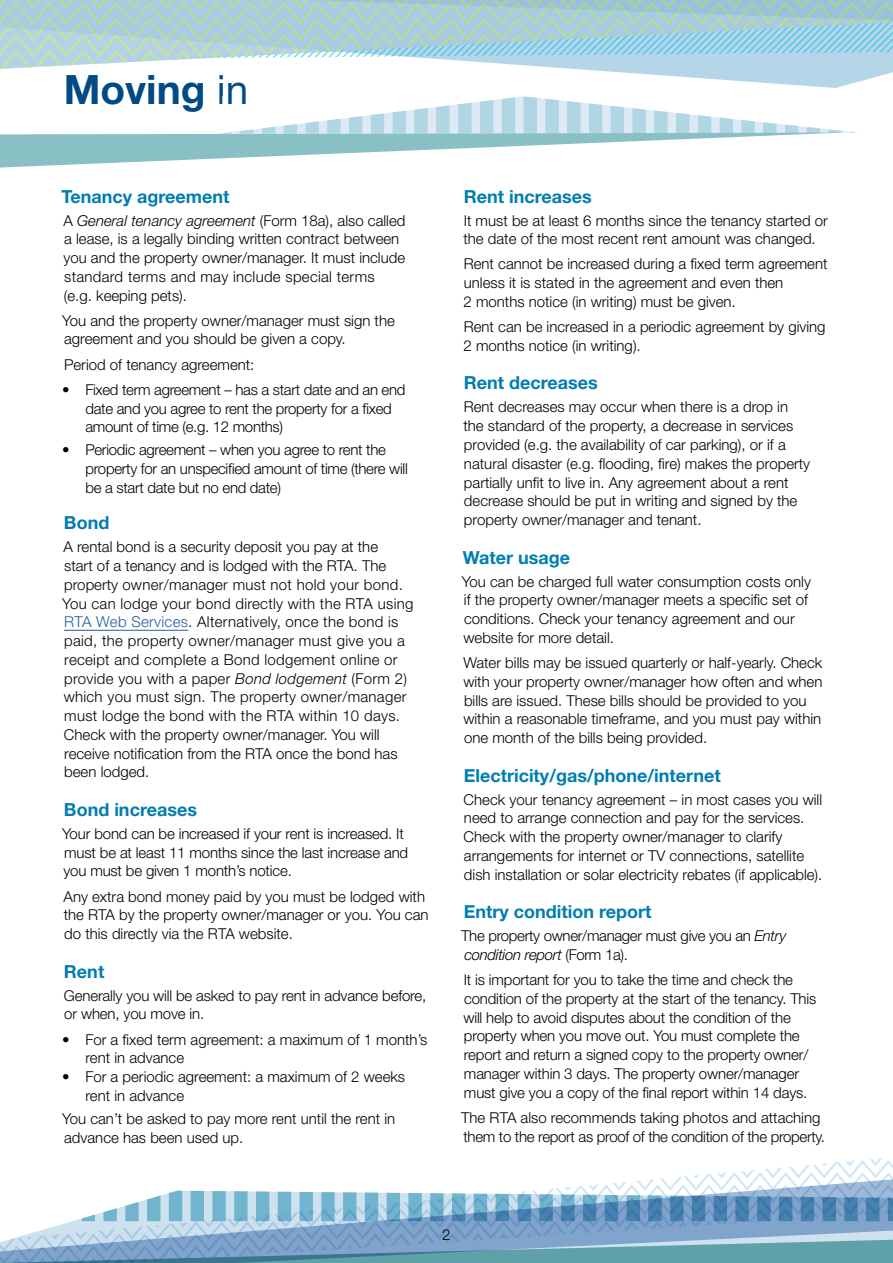
<style>
.page{position:relative;width:893px;height:1263px;background:#fff}
.page>*{position:absolute;margin:0;border:0;box-sizing:border-box;transform-origin:0 0}
.t1{font:700 40.5px "Helvetica Neue";color:#004b85}
.t2{font:700 18px "Helvetica Neue";color:#007db0}
.t3{font:300 15px/18.8px "Helvetica Neue";color:#000}
.t4{font:300 15px/18.8px "Helvetica Neue";letter-spacing:.02em;color:#000}
.t5{font:300 15px/18.8px "Helvetica Neue";letter-spacing:-.02em;color:#000}
.s1{font-weight:400}
.s2{font-style:italic}
.s3{color:#215e9e}
</style>
<div class="page">
<svg style="left:577px;top:69px;width:316px;height:19px"></svg>
<svg style="left:0;top:1158px;width:893px;height:105px"></svg>
<svg style="left:0;top:0;width:893px;height:69px;background:#afd3da"></svg>
<svg style="left:0;top:96px;width:858px;height:72px"></svg>
<hr style="left:64px;top:630px;width:124px;height:1px;background:#215e9e">
<h1 class="t1" style="left:64px;top:65px;width:186px">Moving <span class="s1">in</span></h1>
<p class="t2" style="left:62px;top:185px;width:170px">Tenancy agreement</p>
<p class="t3" style="left:63px;top:211px;width:343px">A <span class="s2">General tenancy agreement</span> (Form 18a), also called a lease, is a legally binding written contract between you and the property owner/manager. It must include standard terms and may include special terms (e.g. keeping pets).</p>
<p class="t3" style="left:62px;top:311px;width:334px">You and the property owner/manager must sign the agreement and you should be given a copy.</p>
<p class="t3" style="left:64px;top:355px;width:192px">Period of tenancy agreement:</p>
<p class="t5" style="left:85px;top:380px;width:321px;text-indent:-23px">• Fixed term agreement – has a start date and an end date and you agree to rent the property for a fixed amount of time (e.g. 12 months)</p>
<p class="t5" style="left:86px;top:440px;width:324px;text-indent:-23px">• Periodic agreement – when you agree to rent the property for an unspecified amount of time (there will be a start date but no end date)</p>
<p class="t2" style="left:64px;top:512px;width:47px">Bond</p>
<p class="t4" style="left:62px;top:537px;width:353px">A rental bond is a security deposit you pay at the<br>start of a tenancy and is lodged with the RTA. The property owner/manager must not hold your bond.<br>You can lodge your bond directly with the RTA using <span class="s3">RTA Web Services</span>. Alternatively, once the bond is paid, the property owner/manager must give you a receipt and complete a Bond lodgement online or provide you with a paper <span class="s2">Bond lodgement</span> (Form 2) which you must sign. The property owner/manager must lodge the bond with the RTA within 10 days.<br>Check with the property owner/manager. You will receive notification from the RTA once the bond has been lodged.</p>
<p class="t2" style="left:64px;top:798px;width:135px">Bond increases</p>
<p class="t3" style="left:62px;top:824px;width:348px">Your bond can be increased if your rent is increased. It must be at least 11 months since the last increase and you must be given 1 month’s notice.</p>
<p class="t3" style="left:64px;top:886px;width:366px">Any extra bond money paid by you must be lodged with the RTA by the property owner/manager or you. You can do this directly via the RTA website.</p>
<p class="t2" style="left:64px;top:960px;width:42px">Rent</p>
<p class="t3" style="left:64px;top:986px;width:364px">Generally you will be asked to pay rent in advance before, or when, you move in.</p>
<p class="t3" style="left:86px;top:1029px;width:343px;text-indent:-23px">• For a fixed term agreement: a maximum of 1 month’s rent in advance</p>
<p class="t3" style="left:86px;top:1067px;width:321px;text-indent:-23px">• For a periodic agreement: a maximum of 2 weeks rent in advance</p>
<p class="t3" style="left:62px;top:1109px;width:335px">You can’t be asked to pay more rent until the rent in advance has been used up.</p>
<p class="t2" style="left:464px;top:185px;width:129px">Rent increases</p>
<p class="t3" style="left:463px;top:211px;width:366px">It must be at least 6 months since the tenancy started or the date of the most recent rent amount was changed.</p>
<p class="t3" style="left:463px;top:254px;width:366px">Rent cannot be increased during a fixed term agreement unless it is stated in the agreement and even then<br>2 months notice (in writing) must be given.</p>
<p class="t3" style="left:463px;top:317px;width:364px">Rent can be increased in a periodic agreement by giving<br>2 months notice (in writing).</p>
<p class="t2" style="left:464px;top:372px;width:136px">Rent decreases</p>
<p class="t3" style="left:463px;top:397px;width:348px">Rent decreases may occur when there is a drop in the standard of the property, a decrease in services provided (e.g. the availability of car parking), or if a natural disaster (e.g. flooding, fire) makes the property partially unfit to live in. Any agreement about a rent decrease should be put in writing and signed by the property owner/manager and tenant.</p>
<p class="t2" style="left:463px;top:546px;width:109px">Water usage</p>
<p class="t3" style="left:462px;top:572px;width:351px">You can be charged full water consumption costs only if the property owner/manager meets a specific set of conditions. Check your tenancy agreement and our website for more detail.</p>
<p class="t3" style="left:463px;top:653px;width:361px">Water bills may be issued quarterly or half-yearly. Check with your property owner/manager how often and when bills are issued. These bills should be provided to you within a reasonable timeframe, and you must pay within one month of the bills being provided.</p>
<p class="t2" style="left:464px;top:764px;width:258px">Electricity/gas/phone/internet</p>
<p class="t3" style="left:464px;top:790px;width:360px">Check your tenancy agreement – in most cases you will need to arrange connection and pay for the services.<br>Check with the property owner/manager to clarify arrangements for internet or TV connections, satellite dish installation or solar electricity rebates (if applicable).</p>
<p class="t2" style="left:464px;top:901px;width:189px">Entry condition report</p>
<p class="t5" style="left:461px;top:926px;width:327px">The property owner/manager must give you an <span class="s2">Entry condition report</span> (Form 1a).</p>
<p class="t3" style="left:463px;top:970px;width:354px">It is important for you to take the time and check the condition of the property at the start of the tenancy. This will help to avoid disputes about the condition of the property when you move out. You must complete the report and return a signed copy to the property owner/ manager within 3 days. The property owner/manager must give you a copy of the final report within 14 days.</p>
<p class="t5" style="left:461px;top:1108px;width:365px">The RTA also recommends taking photos and attaching them to the report as proof of the condition of the property.</p>
<p class="t3" style="left:442px;top:1225px;width:10px">2</p>
</div>
